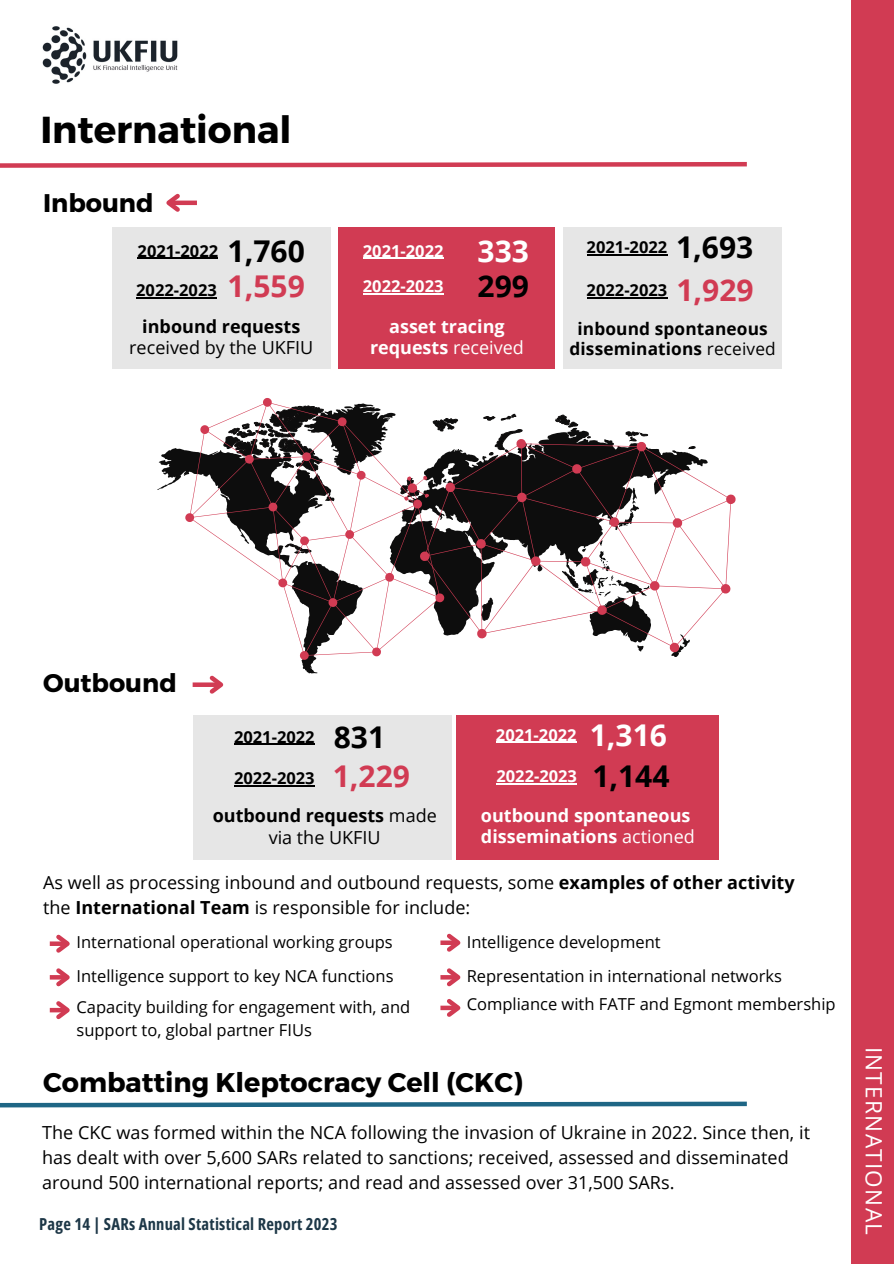
<style>
.page{position:relative;width:894px;height:1264px;background:#fff}
.page>*{position:absolute;margin:0;border:0;box-sizing:border-box;transform-origin:0 0}
.t1{font:700 37.5px "Montserrat";color:#000}
.t2{font:700 30px "Open Sans";color:#d13b53}
.t3{font:700 30px "Open Sans";color:#000}
.t4{font:700 27px "Montserrat";color:#000}
.t5{font:700 25.5px "Montserrat";color:#000}
.t6{font:22.5px "Open Sans";letter-spacing:.06em;color:#fff}
.t7{font:18px/24.8px "Open Sans";color:#000}
.t8{font:700 18px/21.3px "Open Sans";color:#fff;text-align:center}
.t9{font:700 18px/21.3px "Open Sans";color:#000;text-align:center}
.t10{font:700 17.25px/20.2px "Open Sans";letter-spacing:.01em;color:#000;text-align:center}
.t11{font:16.5px/22.5px "Open Sans";color:#000}
.t12{font:700 16.5px "Open Sans";color:#000}
.t13{font:700 16.5px/35.7px "Open Sans";color:#fff}
.t14{font:700 16.5px "Open Sans Condensed";letter-spacing:.015em;color:#1d3747}
.s1{font-size:30px}
.s2{font-weight:400}
.s3{font-weight:700}
</style>
<div class="page">
<svg style="left:157px;top:347px;width:253px;height:327px"></svg>
<svg style="left:410px;top:416px;width:326px;height:241px"></svg>
<div style="left:563px;top:227px;width:218px;height:142px;background:#e6e6e6"></div>
<div style="left:338px;top:227px;width:216px;height:142px;background:#d13b53"></div>
<div style="left:850px;top:0;width:43px;height:1263px;background:#d13b53"></div>
<svg style="left:0;top:162px;width:747px;height:6px;background:#dc6b7d"></svg>
<img style="left:42px;top:26px;width:136px;height:58px">
<div style="left:456px;top:715px;width:262px;height:144px;background:#d13b53"></div>
<div style="left:112px;top:227px;width:218px;height:142px;background:#e6e6e6"></div>
<div style="left:192px;top:682px;width:29px;height:5px;background:#d13b53"></div>
<svg style="left:206px;top:671px;width:22px;height:23px"></svg>
<svg style="left:224px;top:403px;width:234px;height:106px"></svg>
<div style="left:168px;top:200px;width:29px;height:5px;background:#d13b53"></div>
<svg style="left:166px;top:193px;width:18px;height:19px"></svg>
<div style="left:192px;top:715px;width:259px;height:144px;background:#e6e6e6"></div>
<div style="left:440px;top:940px;width:18px;height:5px;background:#d13b53"></div>
<svg style="left:442px;top:933px;width:19px;height:19px"></svg>
<div style="left:440px;top:1005px;width:18px;height:5px;background:#d13b53"></div>
<svg style="left:442px;top:968px;width:19px;height:49px"></svg>
<div style="left:50px;top:941px;width:17px;height:5px;background:#d13b53"></div>
<svg style="left:52px;top:934px;width:18px;height:19px"></svg>
<svg style="left:52px;top:968px;width:18px;height:19px"></svg>
<div style="left:50px;top:1007px;width:17px;height:5px;background:#d13b53"></div>
<svg style="left:52px;top:1001px;width:18px;height:19px"></svg>
<hr style="left:137px;top:258px;width:81px;height:1px;background:#000">
<hr style="left:136px;top:297px;width:81px;height:1px;background:#000">
<hr style="left:363px;top:258px;width:80px;height:1px;background:#fff">
<hr style="left:363px;top:293px;width:80px;height:2px;background:#fff">
<hr style="left:586px;top:254px;width:81px;height:1px;background:#000">
<hr style="left:586px;top:297px;width:81px;height:1px;background:#000">
<hr style="left:234px;top:743px;width:80px;height:1px;background:#000">
<hr style="left:234px;top:785px;width:80px;height:1px;background:#000">
<hr style="left:496px;top:741px;width:80px;height:1px;background:#fff">
<hr style="left:496px;top:783px;width:81px;height:1px;background:#fff">
<svg style="left:0;top:1101px;width:747px;height:7px"></svg>
<h1 class="t1" style="left:40px;top:105px;width:252px">International</h1>
<h3 class="t5" style="left:43px;top:187px;width:112px">Inbound</h3>
<p class="t12" style="left:137px;top:239px;width:169px">2021-2022 <span class="s1">1,760</span></p>
<p class="t12" style="left:136px;top:278px;width:82px">2022-2023</p>
<h2 class="t2" style="left:227px;top:265px;width:79px">1,559</h2>
<p class="t9" style="left:142px;top:315px;width:159px">inbound requests</p>
<p class="t7" style="left:129px;top:335px;width:185px">received by the UKFIU</p>
<p class="t13" style="left:363px;top:232px;width:167px">2021-2022 <span class="s1">333<br></span>2022-2023</p>
<h2 class="t3" style="left:477px;top:265px;width:53px">299</h2>
<p class="t12" style="left:586px;top:236px;width:168px">2021-2022 <span class="s1">1,693</span></p>
<p class="t12" style="left:586px;top:278px;width:82px">2022-2023</p>
<h2 class="t2" style="left:676px;top:269px;width:79px">1,929</h2>
<p class="t8" style="left:370px;top:315px;width:155px">asset tracing requests <span class="s2">received</span></p>
<p class="t10" style="left:569px;top:318px;width:208px">inbound spontaneous disseminations <span class="s2">received</span></p>
<h3 class="t5" style="left:43px;top:666px;width:135px">Outbound</h3>
<p class="t13" style="left:496px;top:716px;width:172px">2021-2022 <span class="s1">1,316</span></p>
<p class="t13" style="left:496px;top:758px;width:82px">2022-2023</p>
<p class="t12" style="left:234px;top:725px;width:152px">2021-2022 <span class="s1">831</span></p>
<p class="t12" style="left:234px;top:766px;width:82px">2022-2023</p>
<p class="t9" style="left:213px;top:804px;width:225px">outbound requests <span class="s2">made via the UKFIU</span></p>
<p class="t8" style="left:481px;top:804px;width:215px;text-align:left">outbound spontaneous disseminations <span class="s2">actioned</span></p>
<h2 class="t2" style="left:332px;top:755px;width:79px">1,229</h2>
<h2 class="t3" style="left:592px;top:755px;width:79px">1,144</h2>
<p class="t7" style="left:43px;top:869px;width:752px">As well as processing inbound and outbound requests, some <span class="s3">examples of other activity </span>the <span class="s3">International Team</span> is responsible for include:</p>
<p class="t11" style="left:76px;top:930px;width:317px">International operational working groups</p>
<p class="t11" style="left:466px;top:930px;width:195px">Intelligence development</p>
<p class="t11" style="left:76px;top:964px;width:318px">Intelligence support to key NCA functions</p>
<p class="t11" style="left:466px;top:964px;width:316px">Representation in international networks</p>
<p class="t11" style="left:76px;top:995px;width:335px">Capacity building for engagement with, and support to, global partner FIUs</p>
<p class="t11" style="left:466px;top:991px;width:370px">Compliance with FATF and Egmont membership</p>
<h3 class="t4" style="left:43px;top:1064px;width:481px">Combatting Kleptocracy Cell (CKC)</h3>
<p class="t7" style="left:42px;top:1119px;width:769px">The CKC was formed within the NCA following the invasion of Ukraine in 2022. Since then, it has dealt with over 5,600 SARs related to sanctions; received, assessed and disseminated around 500 international reports; and read and assessed over 31,500 SARs.</p>
<p class="t14" style="left:39px;top:1212px;width:300px">Page 14 | SARs Annual Statistical Report 2023</p>
<p class="t6" style="left:889px;top:1046px;width:190px;rotate:90deg">INTERNATIONAL</p>
</div>
